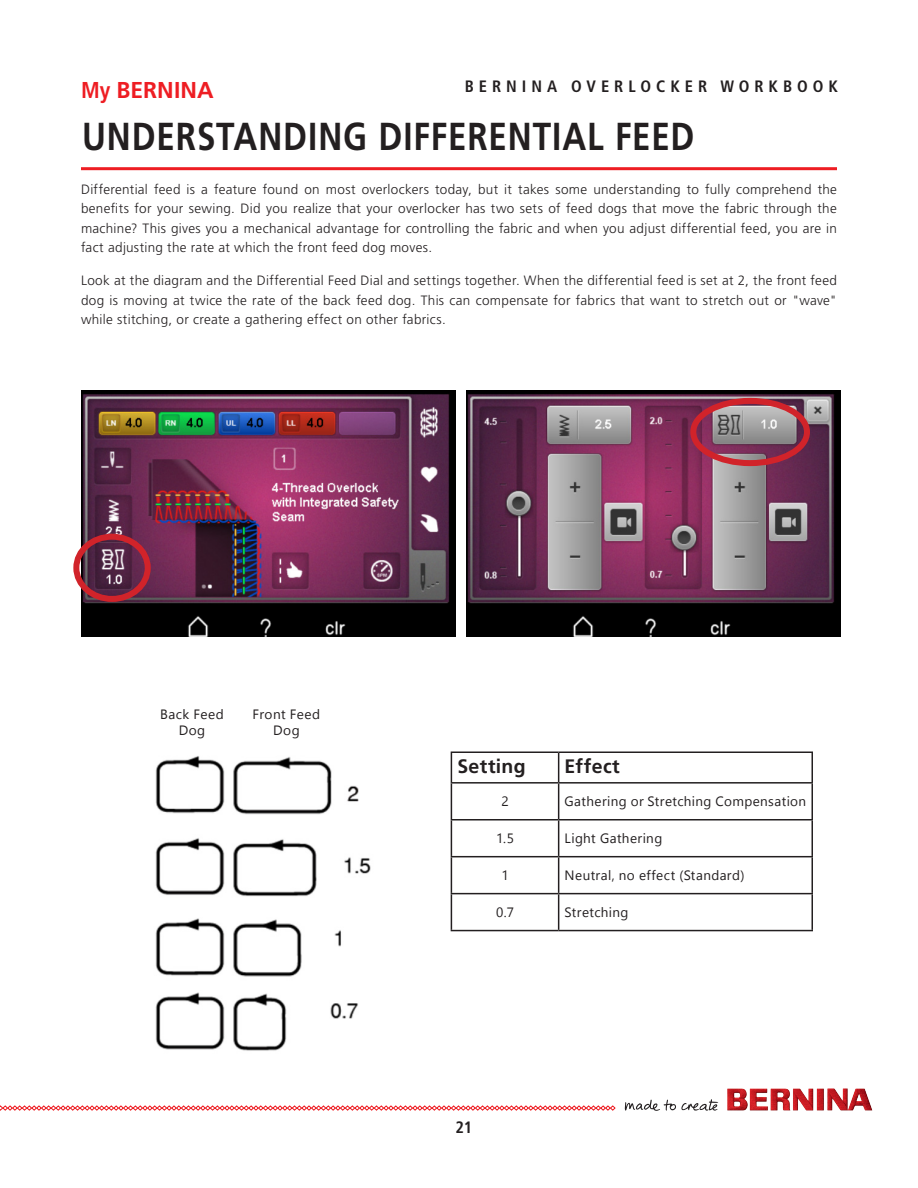
<style>
.page{position:relative;width:918px;height:1188px;background:#fff}
.page>*{position:absolute;margin:0;border:0;box-sizing:border-box;transform-origin:0 0}
.Page_titles{font:700 39px "Frutiger LT Std";letter-spacing:.025em;color:#231f20;scale:.85 1}
.t1{font:700 22.95px "Frutiger LT Std";letter-spacing:.005em;color:#ee1d23}
.Body_Text_Indents{font:700 19.5px "Frutiger LT Std";letter-spacing:.02em;color:#231f20}
.t2{font:700 condensed 16.5px "Frutiger LT Std";letter-spacing:.3em;color:#231f20}
.Body_Text_Indents-2{font:300 13.5px/19.5px "Frutiger LT Std";letter-spacing:.02em;color:#231f20;text-align:justify}
.Body_Text_Indents-3{font:13.5px "Segoe UI Emoji";color:#231f20}
.s1{font-stretch:condensed}
</style>
<div class="page">
<svg style="left:0;top:1105px;width:616px;height:6px"></svg>
<svg style="left:625px;top:1099px;width:93px;height:12px"></svg>
<img style="left:727px;top:1089px;width:145px;height:21px">
<hr style="left:81px;top:167px;width:756px;height:3px;background:#ee1d23">
<img style="left:81px;top:390px;width:375px;height:247px">
<img style="left:466px;top:390px;width:375px;height:247px">
<img style="left:155px;top:756px;width:216px;height:295px">
<hr style="left:451px;top:752px;width:108px;height:1px;background:#231f20">
<svg style="left:451px;top:753px;width:1px;height:29px"></svg>
<hr style="left:559px;top:752px;width:254px;height:1px;background:#231f20">
<svg style="left:558px;top:753px;width:1px;height:29px"></svg>
<svg style="left:812px;top:753px;width:1px;height:29px"></svg>
<hr style="left:451px;top:782px;width:108px;height:2px;background:#231f20">
<hr style="left:451px;top:784px;width:1px;height:35px;background:#231f20">
<hr style="left:559px;top:782px;width:254px;height:2px;background:#231f20">
<hr style="left:558px;top:784px;width:1px;height:35px;background:#231f20">
<hr style="left:812px;top:784px;width:1px;height:35px;background:#231f20">
<hr style="left:451px;top:819px;width:108px;height:2px;background:#231f20">
<hr style="left:451px;top:821px;width:1px;height:35px;background:#231f20">
<hr style="left:559px;top:819px;width:254px;height:2px;background:#231f20">
<hr style="left:558px;top:821px;width:1px;height:35px;background:#231f20">
<hr style="left:812px;top:821px;width:1px;height:35px;background:#231f20">
<hr style="left:451px;top:856px;width:108px;height:1px;background:#231f20">
<hr style="left:451px;top:857px;width:1px;height:36px;background:#231f20">
<hr style="left:559px;top:856px;width:254px;height:1px;background:#231f20">
<hr style="left:558px;top:857px;width:1px;height:36px;background:#231f20">
<hr style="left:812px;top:857px;width:1px;height:36px;background:#231f20">
<hr style="left:451px;top:893px;width:108px;height:1px;background:#231f20">
<hr style="left:451px;top:894px;width:1px;height:36px;background:#231f20">
<hr style="left:559px;top:893px;width:254px;height:1px;background:#231f20">
<hr style="left:558px;top:894px;width:1px;height:36px;background:#231f20">
<hr style="left:812px;top:894px;width:1px;height:36px;background:#231f20">
<hr style="left:451px;top:930px;width:108px;height:1px;background:#231f20">
<hr style="left:559px;top:930px;width:254px;height:1px;background:#231f20">
<div style="left:73px;top:534px;width:78px;height:68px;border:6px solid #d1232a;border-radius:50%"></div>
<div style="left:690px;top:398px;width:120px;height:68px;border:6px solid #d1232a;border-radius:50%"></div>
<h2 class="t1" style="left:81px;top:77px;width:134px"><span class="s1">My</span> BERNINA</h2>
<p class="t2" style="left:465px;top:77px;width:375px">BERNINA OVERLOCKER WORKBOOK</p>
<p class="Page_titles" style="left:82px;top:114px;width:722px">UNDERSTANDING DIFFERENTIAL FEED</p>
<p class="Body_Text_Indents-2" style="left:81px;top:180px;width:758px">Differential feed is a feature found on most overlockers today, but it takes some understanding to fully comprehend the benefits for your sewing. Did you realize that your overlocker has two sets of feed dogs that move the fabric through the machine? This gives you a mechanical advantage for controlling the fabric and when you adjust differential feed, you are in fact adjusting the rate at which the front feed dog moves.</p>
<p class="Body_Text_Indents-2" style="left:81px;top:271px;width:758px">Look at the diagram and the Differential Feed Dial and settings together. When the differential feed is set at 2, the front feed dog is moving at twice the rate of the back feed dog. This can compensate for fabrics that want to stretch out or "wave" while stitching, or create a gathering effect on other fabrics.</p>
<p class="Body_Text_Indents-3" style="left:265px;top:706px;width:23px">□■▼</p>
<p class="Body_Text_Indents" style="left:457px;top:755px;width:70px">Setting</p>
<p class="Body_Text_Indents" style="left:565px;top:755px;width:57px">Effect</p>
<p class="Body_Text_Indents-3" style="left:582px;top:793px;width:97px">▼ ■ □ ▼▼</p>
<p class="Body_Text_Indents-3" style="left:760px;top:793px;width:48px">■▲ ▼□■</p>
<p class="Body_Text_Indents-3" style="left:646px;top:830px;width:9px">■</p>
<p class="Body_Text_Indents-3" style="left:583px;top:867px;width:54px">◆▼ ● ■□</p>
<p class="Body_Text_Indents-3" style="left:671px;top:867px;width:42px">▼ ▼ ■</p>
<p class="Body_Text_Indents-3" style="left:613px;top:904px;width:9px">■</p>
<p class="t2" style="left:455px;top:1117px;width:19px">21</p>
</div>
